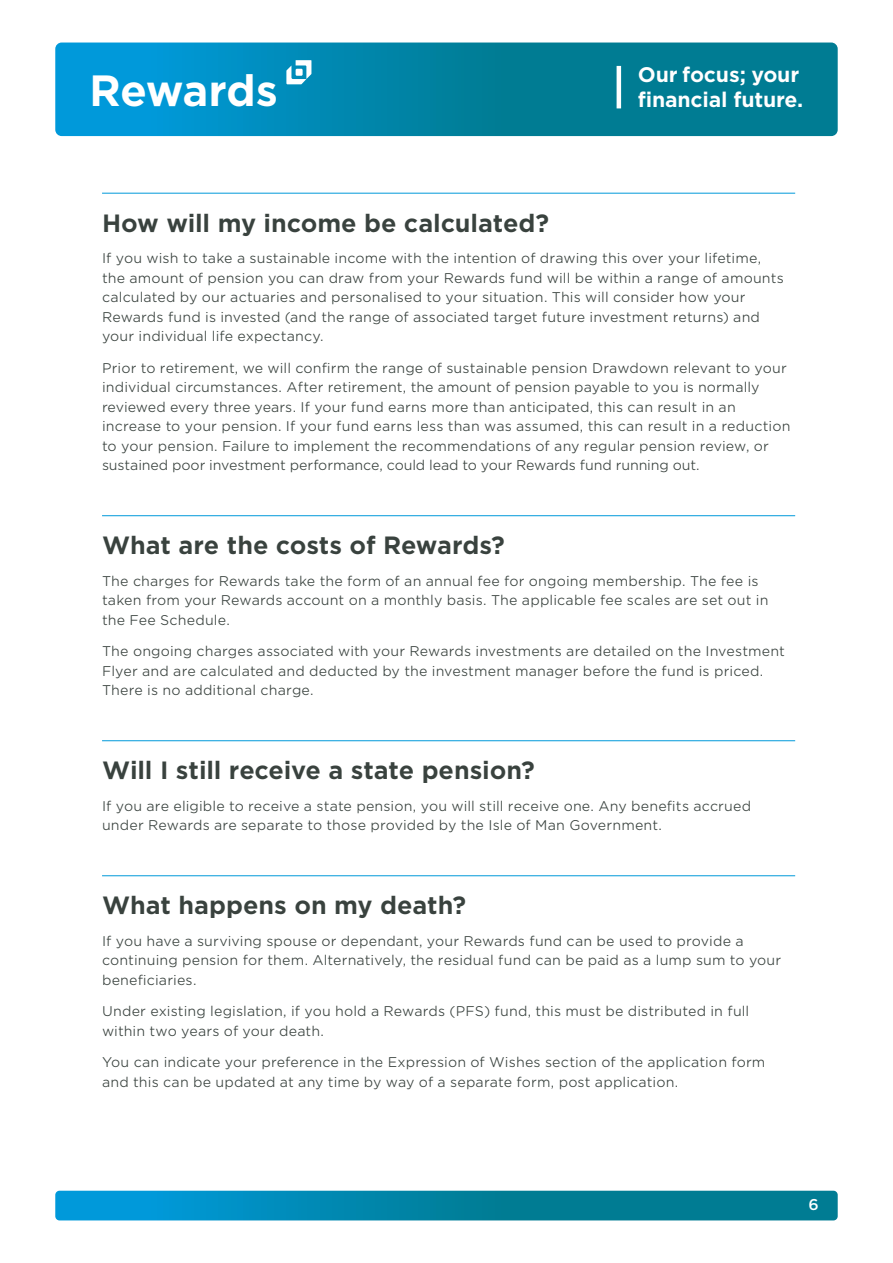
<style>
.page{position:relative;width:893px;height:1263px;background:#fff}
.page>*{position:absolute;margin:0;border:0;box-sizing:border-box;transform-origin:0 0}
.t1{font:700 42px "Gotham S Sm";letter-spacing:-.02em;color:#fff}
.Heading{font:700 24px "Gotham S Sm";letter-spacing:-.005em;color:#39423e}
.t2{font:700 20.25px "Gotham S Sm";letter-spacing:-.01em;color:#fff}
.t3{font:500 15px "Gotham S Sm";color:#fff}
.Body_Text{font:300 13.5px/19.5px "Gotham S Sm";letter-spacing:.01em;color:#39423e}
</style>
<div class="page">
<svg style="left:55px;top:1191px;width:783px;height:29px;background:#0085aa"></svg>
<svg style="left:55px;top:43px;width:783px;height:93px;background:#0085aa"></svg>
<hr style="left:617px;top:66px;width:4px;height:42px;background:#fff">
<svg style="left:286px;top:60px;width:25px;height:24px"></svg>
<hr style="left:102px;top:193px;width:693px;height:1px;background:#0099da">
<hr style="left:102px;top:515px;width:693px;height:1px;background:#0099da">
<hr style="left:102px;top:740px;width:693px;height:1px;background:#0099da">
<hr style="left:102px;top:875px;width:693px;height:1px;background:#0099da">
<h1 class="t1" style="left:89px;top:62px;width:190px">Rewards</h1>
<h3 class="t2" style="left:638px;top:61px;width:163px">Our focus; your</h3>
<h3 class="t2" style="left:638px;top:85px;width:167px">financial future.</h3>
<p class="Heading" style="left:102px;top:206px;width:449px">How will my income be calculated?</p>
<p class="Body_Text" style="left:102px;top:248px;width:683px">If you wish to take a sustainable income with the intention of drawing this over your lifetime, the amount of pension you can draw from your Rewards fund will be within a range of amounts calculated by our actuaries and personalised to your situation. This will consider how your Rewards fund is invested (and the range of associated target future investment returns) and your individual life expectancy.</p>
<p class="Body_Text" style="left:102px;top:358px;width:690px">Prior to retirement, we will confirm the range of sustainable pension Drawdown relevant to your individual circumstances. After retirement, the amount of pension payable to you is normally reviewed every three years. If your fund earns more than anticipated, this can result in an increase to your pension. If your fund earns less than was assumed, this can result in a reduction to your pension. Failure to implement the recommendations of any regular pension review, or sustained poor investment performance, could lead to your Rewards fund running out.</p>
<p class="Heading" style="left:102px;top:529px;width:404px">What are the costs of Rewards?</p>
<p class="Body_Text" style="left:102px;top:571px;width:668px">The charges for Rewards take the form of an annual fee for ongoing membership. The fee is taken from your Rewards account on a monthly basis. The applicable fee scales are set out in the Fee Schedule.</p>
<p class="Body_Text" style="left:102px;top:641px;width:684px">The ongoing charges associated with your Rewards investments are detailed on the Investment<br>Flyer and are calculated and deducted by the investment manager before the fund is priced.<br>There is no additional charge.</p>
<p class="Heading" style="left:102px;top:754px;width:434px">Will I still receive a state pension?</p>
<p class="Body_Text" style="left:102px;top:796px;width:651px">If you are eligible to receive a state pension, you will still receive one. Any benefits accrued under Rewards are separate to those provided by the Isle of Man Government.</p>
<p class="Heading" style="left:102px;top:889px;width:366px">What happens on my death?</p>
<p class="Body_Text" style="left:102px;top:931px;width:681px">If you have a surviving spouse or dependant, your Rewards fund can be used to provide a continuing pension for them. Alternatively, the residual fund can be paid as a lump sum to your beneficiaries.</p>
<p class="Body_Text" style="left:102px;top:1001px;width:649px">Under existing legislation, if you hold a Rewards (PFS) fund, this must be distributed in full within two years of your death.</p>
<p class="Body_Text" style="left:102px;top:1052px;width:665px">You can indicate your preference in the Expression of Wishes section of the application form and this can be updated at any time by way of a separate form, post application.</p>
<p class="t3" style="left:809px;top:1194px;width:12px">6</p>
</div>
